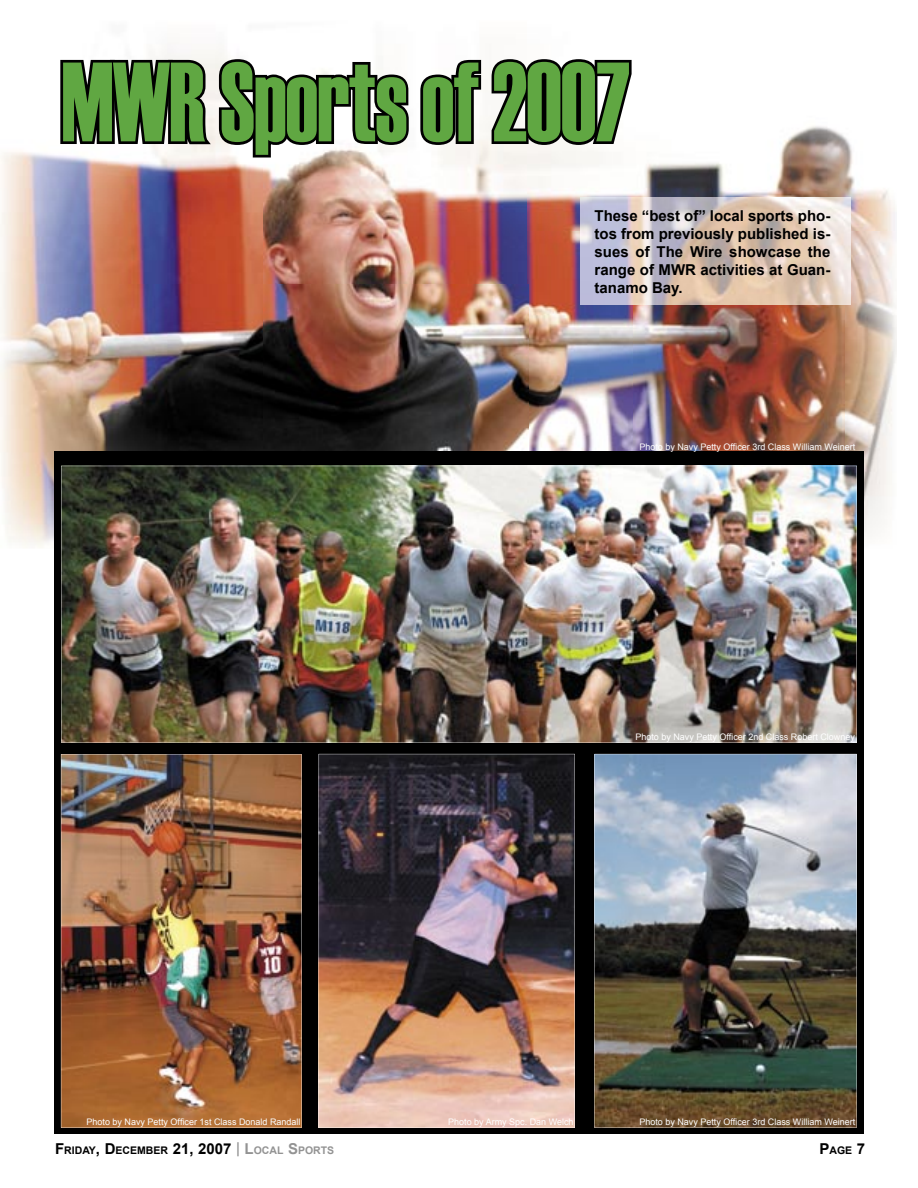
<style>
.page{position:relative;width:918px;height:1188px;background:#fff}
.page>*{position:absolute;margin:0;border:0;box-sizing:border-box;transform-origin:0 0}
.t1{font:112.5px "Haettenschweiler";letter-spacing:-.01em;color:#60a742;scale:.81 1}
.t2{font:700 15px/18px "Arial";color:#000;text-align:justify}
.t3{font:700 10.5px "Arial";color:#000}
.t4{font:9px "Arial";color:#fff}
.s1{font-size:15px}
.s2{font-weight:400;font-size:15px;color:#858585}
.s3{font-size:15px;color:#939393}
.s4{color:#939393}
</style>
<div class="page">
<img style="left:0;top:148px;width:528px;height:399px">
<img style="left:528px;top:126px;width:367px;height:106px">
<img style="left:528px;top:232px;width:105px;height:220px">
<img style="left:845px;top:232px;width:52px;height:302px">
<img style="left:633px;top:305px;width:212px;height:147px">
<div style="left:54px;top:452px;width:810px;height:682px;background:#000"></div>
<img style="left:61px;top:466px;width:796px;height:277px">
<svg style="left:58px;top:50px;width:353px;height:110px"></svg>
<svg style="left:420px;top:59px;width:214px;height:89px"></svg>
<img style="left:595px;top:754px;width:262px;height:374px">
<img style="left:61px;top:754px;width:241px;height:374px">
<img style="left:319px;top:754px;width:256px;height:374px">
<img style="left:580px;top:198px;width:271px;height:107px">
<h1 class="t1" style="left:62px;top:26px;width:703px">MWR Sports of 2007</h1>
<h2 class="t2" style="left:595px;top:207px;width:237px">These “best of” local sports pho&shy;tos from previously published is&shy;sues of The Wire showcase the range of MWR activities at Guan&shy;tanamo Bay.</h2>
<p class="t4" style="left:639px;top:441px;width:217px">Photo by Navy Petty Officer 3rd Class William Weinert</p>
<p class="t4" style="left:635px;top:731px;width:221px">Photo by Navy Petty Officer 2nd Class Robert Clowney</p>
<p class="t4" style="left:87px;top:1116px;width:216px">Photo by Navy Petty Officer 1st Class Donald Randall</p>
<p class="t4" style="left:448px;top:1116px;width:127px">Photo by Army Spc. Dan Welch</p>
<p class="t4" style="left:639px;top:1116px;width:217px">Photo by Navy Petty Officer 3rd Class William Weinert</p>
<p class="t3" style="left:55px;top:1143px;width:281px"><span class="s1">F</span>RIDAY<span class="s1">, D</span>ECEMBER <span class="s1">21, 2007</span> <span class="s2">|</span> <span class="s3">L</span><span class="s4">OCAL</span> <span class="s3">S</span><span class="s4">PORTS</span></p>
<p class="t3" style="left:819px;top:1143px;width:47px"><span class="s1">P</span>AGE <span class="s1">7</span></p>
</div>
